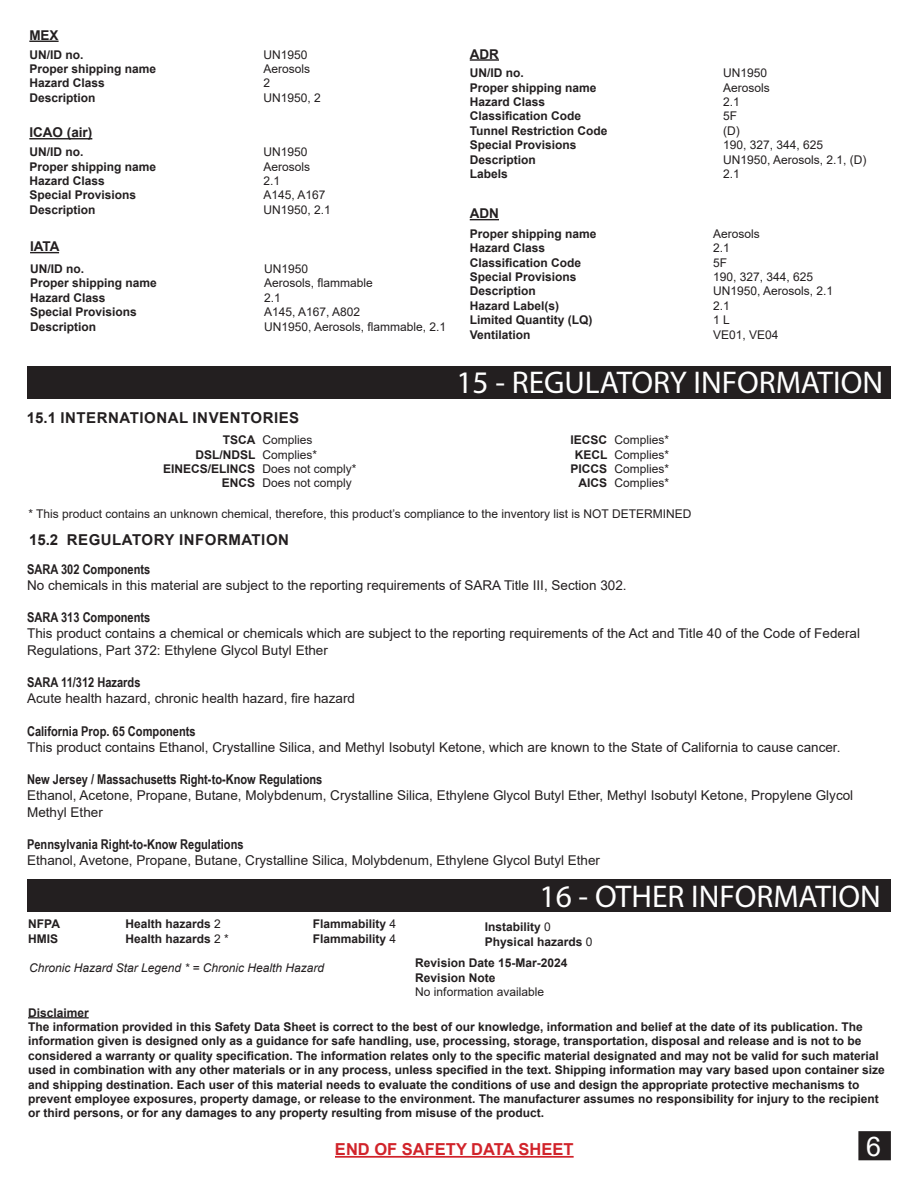
<style>
.page{position:relative;width:918px;height:1188px;background:#fff}
.page>*{position:absolute;margin:0;border:0;box-sizing:border-box;transform-origin:0 0}
.t1{font:31.5px "Myriad Pro";color:#fff}
.t2{font:27px "Arial";color:#fff}
.t3{font:700 16.5px "Arial";color:#d1232a}
.t4{font:700 15px "Arial";letter-spacing:.035em;color:#231f20}
.t5{font:13.5px/16.2px "Arial";color:#231f20}
.t6{font:700 13.5px "Arial Narrow";color:#231f20}
.t7{font:700 13.5px "Arial";color:#231f20}
.t8{font:700 12px/14.4px "Arial";color:#231f20}
.t9{font:12px "Arial";color:#231f20}
.t10{font:italic 12px "Arial";color:#231f20}
.s1{font-weight:400}
</style>
<div class="page">
<div style="left:859px;top:1132px;width:31px;height:28px;background:#231f20"></div>
<div style="left:858px;top:1131px;width:33px;height:29px;border:2px solid #231f20"></div>
<hr style="left:29px;top:41px;width:30px;height:1px;background:#231f20">
<hr style="left:29px;top:138px;width:63px;height:1px;background:#231f20">
<svg style="left:30px;top:252px;width:29px;height:1px"></svg>
<hr style="left:470px;top:59px;width:29px;height:2px;background:#231f20">
<svg style="left:470px;top:219px;width:29px;height:1px"></svg>
<div style="left:28px;top:366px;width:863px;height:32px;background:#231f20"></div>
<hr style="left:28px;top:1017px;width:61px;height:1px;background:#231f20">
<div style="left:28px;top:879px;width:863px;height:32px;background:#231f20"></div>
<hr style="left:335px;top:1156px;width:239px;height:2px;background:#d1232a">
<p class="t7" style="left:29px;top:26px;width:31px">MEX</p>
<p class="t8" style="left:29px;top:47px;width:55px">UN/ID no.</p>
<p class="t8" style="left:29px;top:62px;width:128px">Proper shipping name</p>
<p class="t8" style="left:29px;top:76px;width:77px">Hazard Class</p>
<p class="t8" style="left:29px;top:91px;width:68px">Description</p>
<p class="t7" style="left:29px;top:123px;width:65px">ICAO (air)</p>
<p class="t8" style="left:29px;top:145px;width:55px">UN/ID no.</p>
<p class="t8" style="left:29px;top:159px;width:128px">Proper shipping name</p>
<p class="t8" style="left:29px;top:174px;width:77px">Hazard Class</p>
<p class="t8" style="left:29px;top:188px;width:108px">Special Provisions</p>
<p class="t8" style="left:29px;top:202px;width:68px">Description</p>
<p class="t7" style="left:30px;top:237px;width:31px">IATA</p>
<p class="t8" style="left:30px;top:262px;width:55px">UN/ID no.</p>
<p class="t8" style="left:30px;top:276px;width:128px">Proper shipping name</p>
<p class="t8" style="left:30px;top:291px;width:77px">Hazard Class</p>
<p class="t8" style="left:30px;top:305px;width:108px">Special Provisions</p>
<p class="t8" style="left:30px;top:319px;width:68px">Description</p>
<p class="t9" style="left:263px;top:46px;width:46px">UN1950</p>
<p class="t9" style="left:263px;top:61px;width:48px">Aerosols</p>
<p class="t9" style="left:263px;top:75px;width:8px">2</p>
<p class="t9" style="left:263px;top:89px;width:59px">UN1950, 2</p>
<p class="t9" style="left:263px;top:144px;width:46px">UN1950</p>
<p class="t9" style="left:263px;top:158px;width:48px">Aerosols</p>
<p class="t9" style="left:263px;top:172px;width:18px">2.1</p>
<p class="t9" style="left:263px;top:187px;width:64px">A145, A167</p>
<p class="t9" style="left:263px;top:201px;width:69px">UN1950, 2.1</p>
<p class="t9" style="left:264px;top:261px;width:46px">UN1950</p>
<p class="t9" style="left:264px;top:275px;width:110px">Aerosols, flammable</p>
<p class="t9" style="left:264px;top:289px;width:18px">2.1</p>
<p class="t9" style="left:264px;top:304px;width:98px">A145, A167, A802</p>
<p class="t9" style="left:264px;top:318px;width:184px">UN1950, Aerosols, flammable, 2.1</p>
<p class="t4" style="left:27px;top:408px;width:274px">15.1 INTERNATIONAL INVENTORIES</p>
<p class="t7" style="left:470px;top:44px;width:31px">ADR</p>
<p class="t8" style="left:470px;top:66px;width:55px">UN/ID no.</p>
<p class="t8" style="left:470px;top:80px;width:128px">Proper shipping name</p>
<p class="t8" style="left:470px;top:95px;width:77px">Hazard Class</p>
<p class="t8" style="left:470px;top:109px;width:113px">Classification Code</p>
<p class="t8" style="left:470px;top:123px;width:139px">Tunnel Restriction Code</p>
<p class="t8" style="left:470px;top:138px;width:108px">Special Provisions</p>
<p class="t8" style="left:470px;top:152px;width:68px">Description</p>
<p class="t8" style="left:470px;top:167px;width:40px">Labels</p>
<p class="t7" style="left:470px;top:204px;width:31px">ADN</p>
<p class="t9" style="left:723px;top:65px;width:46px">UN1950</p>
<p class="t9" style="left:723px;top:79px;width:48px">Aerosols</p>
<p class="t9" style="left:723px;top:93px;width:18px">2.1</p>
<p class="t9" style="left:723px;top:108px;width:16px">5F</p>
<p class="t9" style="left:723px;top:122px;width:18px">(D)</p>
<p class="t9" style="left:723px;top:137px;width:102px">190, 327, 344, 625</p>
<p class="t9" style="left:723px;top:151px;width:145px">UN1950, Aerosols, 2.1, (D)</p>
<p class="t9" style="left:723px;top:165px;width:18px">2.1</p>
<p class="t8" style="left:470px;top:227px;width:128px">Proper shipping name</p>
<p class="t8" style="left:470px;top:241px;width:77px">Hazard Class</p>
<p class="t8" style="left:470px;top:255px;width:113px">Classification Code</p>
<p class="t8" style="left:470px;top:270px;width:108px">Special Provisions</p>
<p class="t8" style="left:470px;top:284px;width:68px">Description</p>
<p class="t8" style="left:470px;top:299px;width:91px">Hazard Label(s)</p>
<p class="t8" style="left:470px;top:313px;width:124px">Limited Quantity (LQ)</p>
<p class="t8" style="left:470px;top:327px;width:62px">Ventilation</p>
<p class="t1" style="left:456px;top:363px;width:428px">15 - REGULATORY INFORMATION</p>
<p class="t9" style="left:713px;top:225px;width:48px">Aerosols</p>
<p class="t9" style="left:713px;top:240px;width:18px">2.1</p>
<p class="t9" style="left:713px;top:254px;width:16px">5F</p>
<p class="t9" style="left:713px;top:269px;width:102px">190, 327, 344, 625</p>
<p class="t9" style="left:713px;top:283px;width:122px">UN1950, Aerosols, 2.1</p>
<p class="t9" style="left:713px;top:297px;width:18px">2.1</p>
<p class="t9" style="left:713px;top:312px;width:18px">1 L</p>
<p class="t9" style="left:713px;top:326px;width:67px">VE01, VE04</p>
<p class="t8" style="left:571px;top:433px;width:38px">IECSC</p>
<p class="t8" style="left:575px;top:447px;width:34px">KECL</p>
<p class="t8" style="left:571px;top:462px;width:38px">PICCS</p>
<p class="t8" style="left:579px;top:476px;width:30px">AICS</p>
<p class="t9" style="left:28px;top:505px;width:664px">* This product contains an unknown chemical, therefore, this product’s compliance to the inventory list is NOT DETERMINED</p>
<p class="t8" style="left:223px;top:433px;width:34px">TSCA</p>
<p class="t8" style="left:195px;top:447px;width:61px">DSL/NDSL</p>
<p class="t8" style="left:163px;top:462px;width:94px">EINECS/ELINCS</p>
<p class="t8" style="left:222px;top:476px;width:35px">ENCS</p>
<p class="t9" style="left:262px;top:432px;width:52px">Complies</p>
<p class="t9" style="left:262px;top:446px;width:56px">Complies*</p>
<p class="t9" style="left:262px;top:461px;width:96px">Does not comply*</p>
<p class="t9" style="left:262px;top:475px;width:91px">Does not comply</p>
<p class="t9" style="left:614px;top:432px;width:56px">Complies*</p>
<p class="t9" style="left:614px;top:446px;width:56px">Complies*</p>
<p class="t9" style="left:614px;top:461px;width:56px">Complies*</p>
<p class="t9" style="left:614px;top:475px;width:56px">Complies*</p>
<p class="t4" style="left:29px;top:529px;width:261px">15.2 REGULATORY INFORMATION</p>
<p class="t6" style="left:27px;top:559px;width:125px">SARA 302 Components</p>
<p class="t5" style="left:27px;top:577px;width:601px">No chemicals in this material are subject to the reporting requirements of SARA Title III, Section 302.</p>
<p class="t6" style="left:27px;top:607px;width:125px">SARA 313 Components</p>
<p class="t5" style="left:27px;top:626px;width:834px">This product contains a chemical or chemicals which are subject to the reporting requirements of the Act and Title 40 of the Code of Federal<br>Regulations, Part 372: Ethylene Glycol Butyl Ether</p>
<p class="t6" style="left:27px;top:672px;width:115px">SARA 11/312 Hazards</p>
<p class="t5" style="left:27px;top:690px;width:329px">Acute health hazard, chronic health hazard, fire hazard</p>
<p class="t6" style="left:27px;top:721px;width:170px">California Prop. 65 Components</p>
<p class="t5" style="left:27px;top:739px;width:815px">This product contains Ethanol, Crystalline Silica, and Methyl Isobutyl Ketone, which are known to the State of California to cause cancer.</p>
<p class="t6" style="left:27px;top:769px;width:297px">New Jersey / Massachusetts Right-to-Know Regulations</p>
<p class="t5" style="left:27px;top:788px;width:828px">Ethanol, Acetone, Propane, Butane, Molybdenum, Crystalline Silica, Ethylene Glycol Butyl Ether, Methyl Isobutyl Ketone, Propylene Glycol<br>Methyl Ether</p>
<p class="t6" style="left:27px;top:834px;width:218px">Pennsylvania Right-to-Know Regulations</p>
<p class="t5" style="left:27px;top:852px;width:575px">Ethanol, Avetone, Propane, Butane, Crystalline Silica, Molybdenum, Ethylene Glycol Butyl Ether</p>
<p class="t1" style="left:540px;top:877px;width:343px">16 - OTHER INFORMATION</p>
<p class="t8" style="left:126px;top:917px;width:97px">Health hazards <span class="s1">2</span></p>
<p class="t8" style="left:126px;top:931px;width:105px">Health hazards <span class="s1">2 *</span></p>
<p class="t8" style="left:28px;top:917px;width:33px">NFPA</p>
<p class="t8" style="left:28px;top:931px;width:32px">HMIS</p>
<p class="t10" style="left:29px;top:960px;width:297px">Chronic Hazard Star Legend * = Chronic Health Hazard</p>
<p class="t8" style="left:313px;top:917px;width:85px">Flammability <span class="s1">4</span></p>
<p class="t8" style="left:313px;top:931px;width:85px">Flammability <span class="s1">4</span></p>
<p class="t8" style="left:485px;top:920px;width:68px">Instability <span class="s1">0</span></p>
<p class="t8" style="left:485px;top:934px;width:109px">Physical hazards <span class="s1">0</span></p>
<p class="t8" style="left:415px;top:956px;width:154px">Revision Date 15-Mar-2024</p>
<p class="t8" style="left:415px;top:970px;width:82px">Revision Note</p>
<p class="t9" style="left:415px;top:984px;width:130px">No information available</p>
<p class="t8" style="left:28px;top:1005px;width:62px">Disclaimer</p>
<p class="t8" style="left:28px;top:1020px;width:858px">The information provided in this Safety Data Sheet is correct to the best of our knowledge, information and belief at the date of its publication. The information given is designed only as a guidance for safe handling, use, processing, storage, transportation, disposal and release and is not to be considered a warranty or quality specification. The information relates only to the specific material designated and may not be valid for such material used in combination with any other materials or in any process, unless specified in the text. Shipping information may vary based upon container size and shipping destination. Each user of this material needs to evaluate the conditions of use and design the appropriate protective mechanisms to prevent employee exposures, property damage, or release to the environment. The manufacturer assumes no responsibility for injury to the recipient or third persons, or for any damages to any property resulting from misuse of the product.</p>
<p class="t3" style="left:335px;top:1138px;width:240px">END OF SAFETY DATA SHEET</p>
<p class="t2" style="left:866px;top:1128px;width:17px">6</p>
</div>
